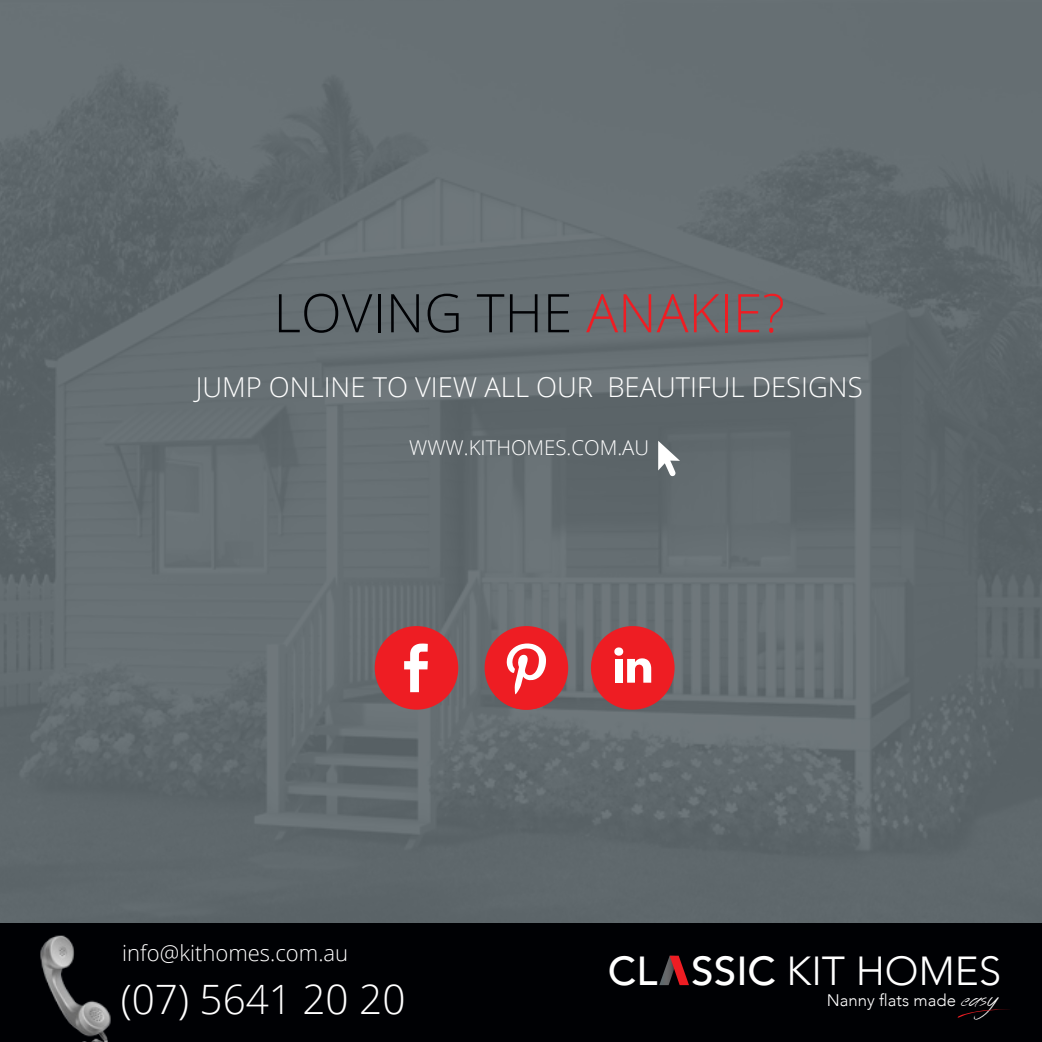
<style>
.page{position:relative;width:1042px;height:1042px;background:#fff}
.page>*{position:absolute;margin:0;border:0;box-sizing:border-box;transform-origin:0 0}
.t1{font:300 53.38px "Open Sans";color:#000104}
.t2{font:300 40.43px "Avenir";color:#fff}
.t3{font:300 40.43px "Open Sans";color:#fff}
.t4{font:31.5px "Across the Road";color:#fff}
.t5{font:300 27.47px "Open Sans";color:#fff}
.t6{font:300 22.05px "Open Sans";color:#fff}
.t7{font:300 20.47px "Open Sans";color:#fff}
.t8{font:300 16.62px "Avenir";color:#fff}
.s1{color:#ee1d23}
.s2{font-weight:500}
</style>
<div class="page">
<img style="left:0;top:0;width:1042px;height:924px">
<svg style="left:658px;top:441px;width:22px;height:35px"></svg>
<div style="left:0;top:924px;width:1042px;height:118px;background:#000104"></div>
<svg style="left:659px;top:955px;width:30px;height:30px"></svg>
<svg style="left:957px;top:1009px;width:53px;height:9px"></svg>
<img style="left:40px;top:935px;width:71px;height:107px">
<svg style="left:375px;top:626px;width:83px;height:84px;background:#d24146"></svg>
<svg style="left:484px;top:626px;width:84px;height:84px;background:#d1474c"></svg>
<svg style="left:591px;top:626px;width:83px;height:84px;background:#d24348"></svg>
<p class="t1" style="left:273px;top:276px;width:513px">LOVING THE <span class="s1">ANAKIE?</span></p>
<p class="t5" style="left:196px;top:368px;width:668px">JUMP ONLINE TO VIEW ALL OUR BEAUTIFUL DESIGNS</p>
<p class="t7" style="left:409px;top:433px;width:241px">WWW.KITHOMES.COM.AU</p>
<p class="t6" style="left:122px;top:938px;width:227px">info@kithomes.com.au</p>
<p class="t3" style="left:121px;top:972px;width:286px">(07) 5641 20 20</p>
<p class="t2" style="left:608px;top:947px;width:395px"><span class="s2">CL SSIC</span> KIT HOMES</p>
<p class="t8" style="left:827px;top:991px;width:130px">Nanny flats made</p>
<p class="t4" style="left:961px;top:979px;width:37px">easy</p>
</div>
